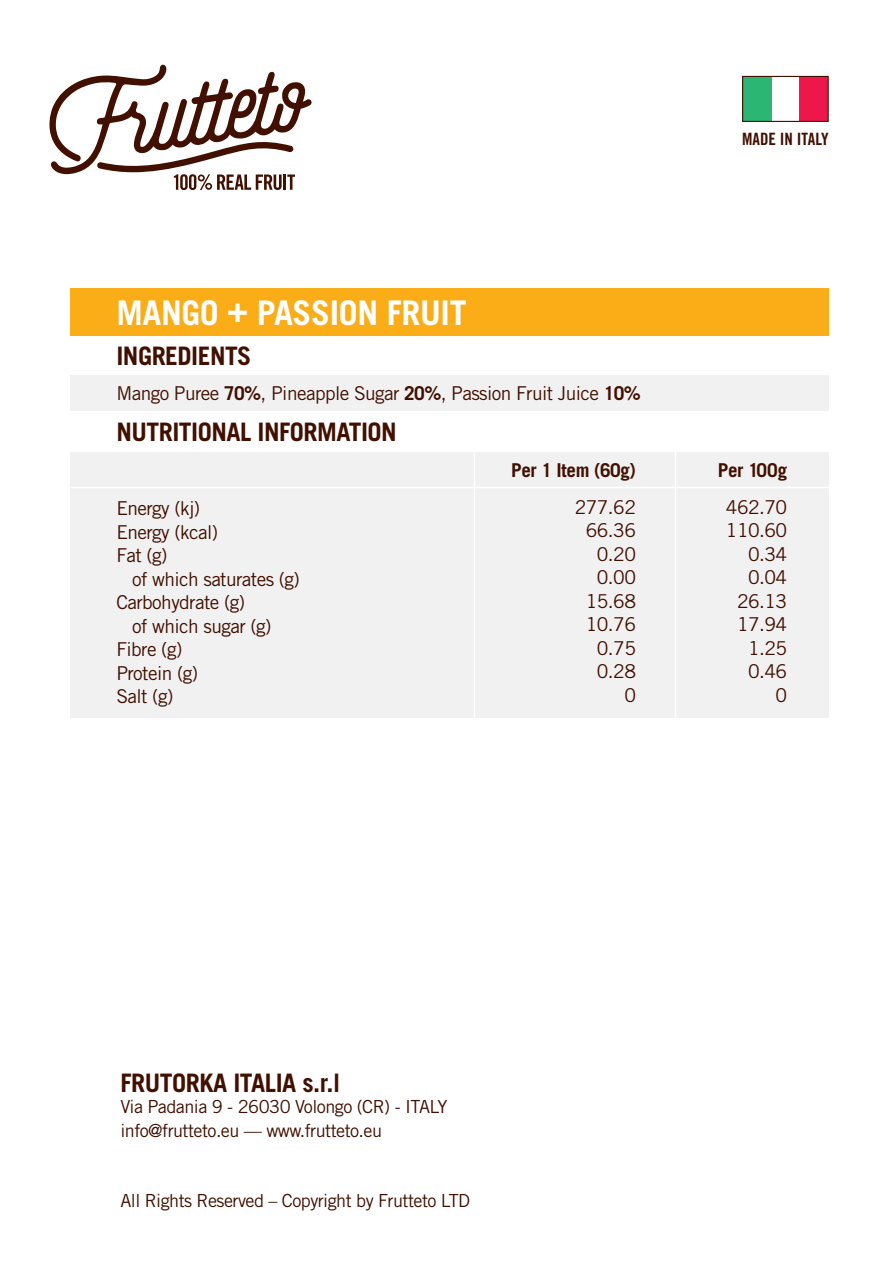
<style>
.page{position:relative;width:893px;height:1263px;background:#fff}
.page>*{position:absolute;margin:0;border:0;box-sizing:border-box;transform-origin:0 0}
.t1{font:700 33.9px "Trade Gothic";letter-spacing:-.01em;color:#fff}
.t2{font:700 25.5px "Trade Gothic LT Std";letter-spacing:-.02em;color:#411000}
.t3{font:19.05px/23.5px "Trade Gothic";letter-spacing:-.03em;color:#411000}
.t4{font:700 19.05px "Trade Gothic LT Std";letter-spacing:-.02em;color:#411000}
.t5{font:18px/23.5px "Trade Gothic";letter-spacing:-.03em;color:#411000}
.t6{font:16.95px "Trade Gothic LT Std Bd Cn 20";color:#411000}
.s1{font-weight:700}
</style>
<div class="page">
<div style="left:799px;top:76px;width:29px;height:45px;background:#ed174b"></div>
<div style="left:743px;top:76px;width:29px;height:45px;background:#2bb673"></div>
<div style="left:742px;top:76px;width:87px;height:46px;border:1px solid #411000"></div>
<svg style="left:49px;top:64px;width:263px;height:126px"></svg>
<div style="left:71px;top:375px;width:758px;height:36px;background:#f1f1f2"></div>
<div style="left:71px;top:451px;width:758px;height:36px;background:#f1f1f2"></div>
<div style="left:71px;top:487px;width:758px;height:231px;background:#f1f1f2"></div>
<div style="left:71px;top:288px;width:758px;height:47px;background:#fbad18"></div>
<hr style="left:71px;top:487px;width:758px;height:1px;background:#fff">
<svg style="left:473px;top:451px;width:130px;height:267px"></svg>
<svg style="left:674px;top:451px;width:155px;height:267px"></svg>
<h1 class="t1" style="left:116px;top:292px;width:352px">MANGO + PASSION FRUIT</h1>
<h2 class="t2" style="left:116px;top:340px;width:137px">INGREDIENTS</h2>
<p class="t3" style="left:116px;top:381px;width:526px">Mango Puree <span class="s1">70%</span>, Pineapple Sugar <span class="s1">20%</span>, Passion Fruit Juice <span class="s1">10%</span></p>
<h2 class="t2" style="left:116px;top:416px;width:282px">NUTRITIONAL INFORMATION</h2>
<p class="t6" style="left:742px;top:128px;width:88px">MADE IN ITALY</p>
<p class="t3" style="left:116px;top:496px;width:103px">Energy (kj)<br>Energy (kcal)<br>Fat (g)</p>
<p class="t3" style="left:116px;top:567px;width:185px;text-indent:16px">of which saturates (g)<br>Carbohydrate (g)</p>
<p class="t3" style="left:116px;top:614px;width:157px;text-indent:16px">of which sugar (g)<br>Fibre (g)<br>Protein (g)<br>Salt (g)</p>
<p class="t4" style="left:511px;top:458px;width:126px">Per 1 Item (60g)</p>
<p class="t4" style="left:718px;top:458px;width:71px">Per 100g</p>
<p class="t3" style="left:575px;top:495px;width:63px;text-align:right">277.62<br>66.36<br>0.20<br>0.00<br>15.68<br>10.76<br>0.75<br>0.28<br>0</p>
<p class="t3" style="left:726px;top:495px;width:63px;text-align:right">462.70<br>110.60<br>0.34<br>0.04<br>26.13<br>17.94<br>1.25<br>0.46<br>0</p>
<h2 class="t2" style="left:120px;top:1067px;width:221px">FRUTORKA ITALIA s.r.l</h2>
<p class="t5" style="left:120px;top:1094px;width:329px">Via Padania 9 - 26030 Volongo (CR) - ITALY info@frutteto.eu — www.frutteto.eu</p>
<p class="t5" style="left:120px;top:1189px;width:351px">All Rights Reserved – Copyright by Frutteto LTD</p>
</div>
